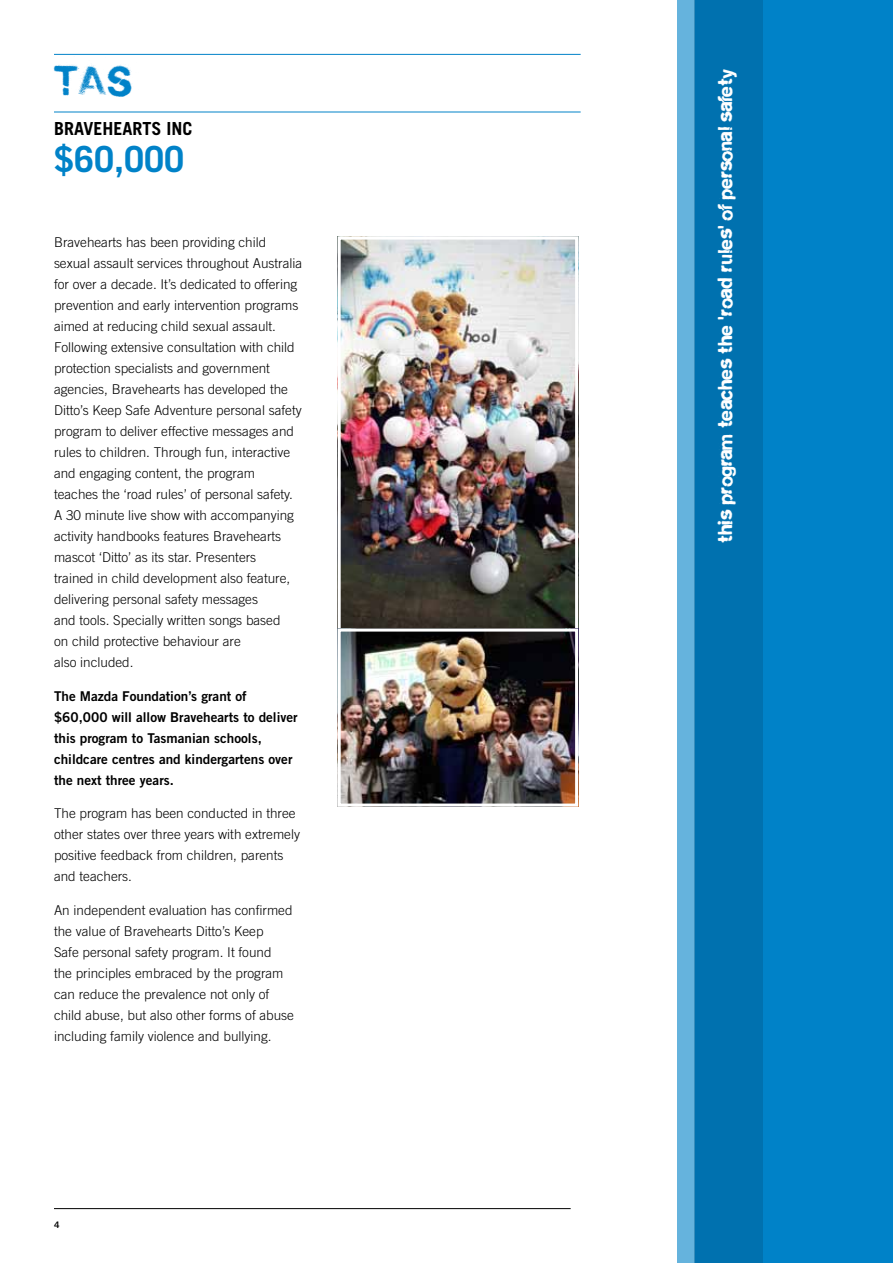
<style>
.page{position:relative;width:893px;height:1263px;background:#fff}
.page>*{position:absolute;margin:0;border:0;box-sizing:border-box;transform-origin:0 0}
.t1{font:46.5px "cityburn";color:#0082c8}
.t2{font:700 36px "Trade Gothic";color:#0082c8}
.t3{font:21px "cityburn";color:#fff}
.t4{font:700 18px "Trade Gothic";color:#000}
.t5{font:300 13.5px/21px "Trade Gothic";color:#000}
.t6{font:13.5px/21px "Trade Gothic Bold Two";color:#000}
.t7{font:9px "Trade Gothic Bold Two";color:#000}
</style>
<div class="page">
<div style="left:678px;top:0;width:215px;height:1263px;background:#0082c8"></div>
<hr style="left:54px;top:54px;width:527px;height:1px;background:#0082c8">
<hr style="left:54px;top:112px;width:527px;height:1px;background:#0082c8">
<hr style="left:54px;top:1208px;width:517px;height:1px;background:#000">
<div style="left:678px;top:0;width:17px;height:1263px;background:#65b3dd"></div>
<div style="left:695px;top:0;width:68px;height:1263px;background:#0071af"></div>
<img style="left:342px;top:240px;width:232px;height:387px">
<div style="left:338px;top:236px;width:240px;height:395px;border:3px solid #fff"></div>
<img style="left:342px;top:632px;width:232px;height:171px">
<div style="left:338px;top:628px;width:240px;height:179px;border:3px solid #fff"></div>
<h1 class="t1" style="left:54px;top:52px;width:118px">TAS’</h1>
<h3 class="t4" style="left:54px;top:118px;width:140px">BRAVEHEARTS INC</h3>
<h2 class="t2" style="left:54px;top:137px;width:132px">$60,000</h2>
<p class="t5" style="left:54px;top:231px;width:250px">Bravehearts has been providing child sexual assault services throughout Australia for over a decade. It’s dedicated to offering prevention and early intervention programs aimed at reducing child sexual assault.<br>Following extensive consultation with child protection specialists and government agencies, Bravehearts has developed the Ditto’s Keep Safe Adventure personal safety program to deliver effective messages and rules to children. Through fun, interactive and engaging content, the program teaches the ‘road rules’ of personal safety.<br>A 30 minute live show with accompanying activity handbooks features Bravehearts mascot ‘Ditto’ as its star. Presenters<br>trained in child development also feature, delivering personal safety messages<br>and tools. Specially written songs based<br>on child protective behaviour are<br>also included.</p>
<p class="t6" style="left:54px;top:685px;width:245px">The Mazda Foundation’s grant of $60,000 will allow Bravehearts to deliver this program to Tasmanian schools, childcare centres and kindergartens over the next three years.</p>
<p class="t5" style="left:54px;top:803px;width:247px">The program has been conducted in three other states over three years with extremely positive feedback from children, parents and teachers.</p>
<p class="t5" style="left:54px;top:900px;width:242px">An independent evaluation has confirmed the value of Bravehearts Ditto’s Keep<br>Safe personal safety program. It found<br>the principles embraced by the program can reduce the prevalence not only of child abuse, but also other forms of abuse including family violence and bullying.</p>
<p class="t7" style="left:54px;top:1219px;width:7px">4</p>
<h3 class="t3" style="left:713px;top:543px;width:476px;rotate:-90deg">thisprogram teachesthe 'road rules' of personal safety</h3>
</div>
